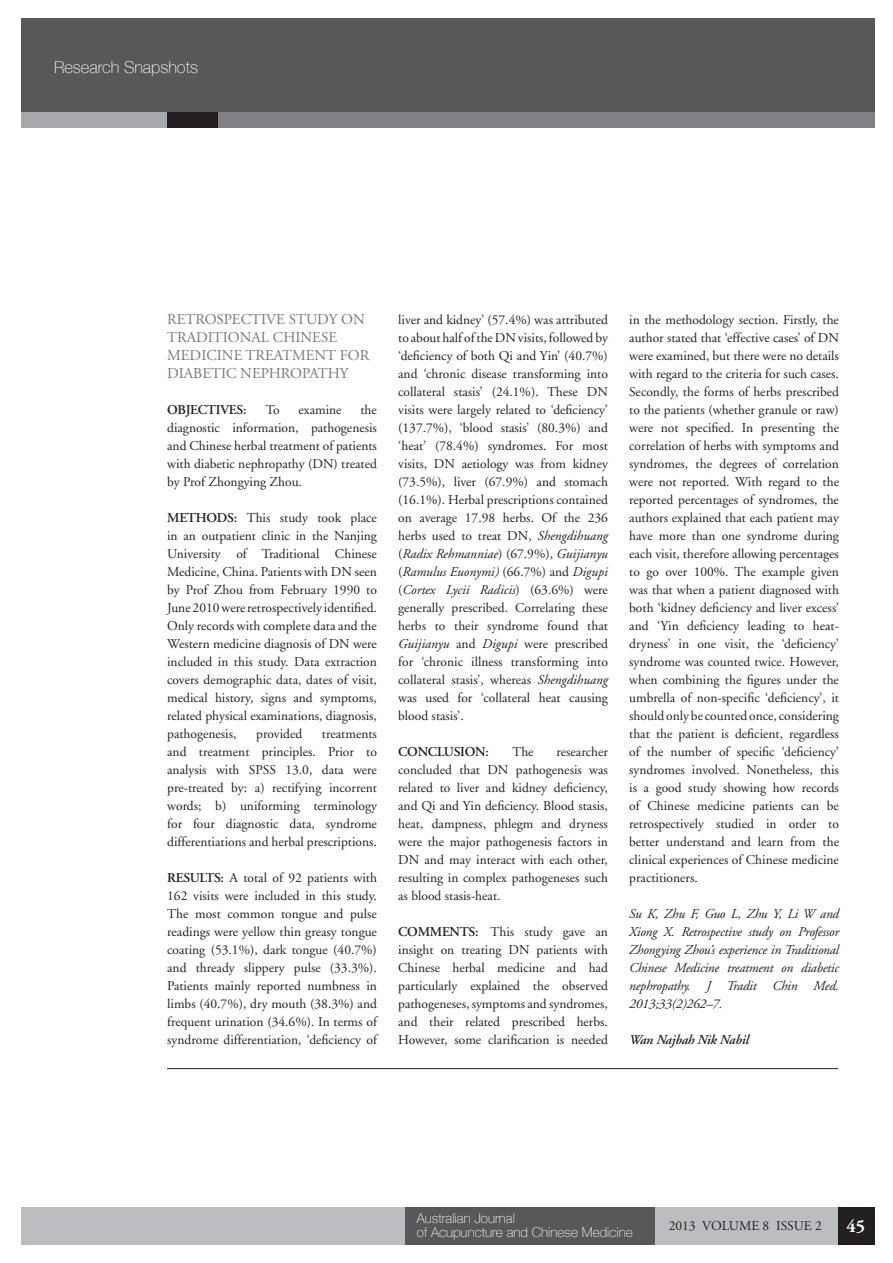
<style>
.page{position:relative;width:893px;height:1263px;background:#fff}
.page>*{position:absolute;margin:0;border:0;box-sizing:border-box;transform-origin:0 0}
.t1{font:700 18px "Adobe Garamond Pro";color:#fff}
.article_title_header{font:100 16.5px "Helvetica Neue";color:#fff}
.article_-_subhead{font:15px/18px "Adobe Garamond";color:#76787b}
.article_body{font:13.5px/18px "Adobe Garamond";color:#231f20;text-align:justify}
.article_body-2{font:italic 13.5px/18px "Adobe Garamond";letter-spacing:-.015em;color:#231f20;text-align:justify}
.footer_-_title{font:100 13.5px/13.5px "Helvetica Neue";color:#fff}
.article_body-3{font:600 13.5px "Adobe Garamond";letter-spacing:-.02em;color:#231f20}
.footer_-_volume__iss{font:13.5px "Adobe Garamond Pro";color:#231f20}
.article_body-4{font:italic 600 13.5px "Adobe Garamond";letter-spacing:-.015em;color:#231f20}
.s1{font-weight:600}
.s2{font-style:italic}
</style>
<div class="page">
<div style="left:21px;top:1207px;width:853px;height:37px;background:#bcbdc0"></div>
<div style="left:405px;top:1207px;width:250px;height:37px;background:#57585a"></div>
<div style="left:838px;top:1207px;width:36px;height:37px;background:#231f20"></div>
<div style="left:21px;top:18px;width:853px;height:103px;background:#57585a"></div>
<div style="left:21px;top:113px;width:853px;height:15px;background:#a8a9ad"></div>
<div style="left:167px;top:113px;width:707px;height:15px;background:#231f20"></div>
<div style="left:218px;top:113px;width:656px;height:15px;background:#808285"></div>
<hr style="left:167px;top:1068px;width:671px;height:1px;background:#231f20">
<p class="article_title_header" style="left:54px;top:58px;width:145px">Research Snapshots</p>
<p class="article_title_header" style="left:54px;top:58px;width:28px">Title</p>
<p class="article_-_subhead" style="left:167px;top:311px;width:204px">RETROSPECTIVE STUDY ON<br>TRADITIONAL CHINESE<br>MEDICINE TREATMENT FOR<br>DIABETIC NEPHROPATHY</p>
<p class="article_body-3" style="left:167px;top:402px;width:81px">OBJECTIVES:</p>
<p class="article_body" style="left:266px;top:401px;width:15px">To</p>
<p class="article_body" style="left:298px;top:401px;width:45px">examine</p>
<p class="article_body" style="left:167px;top:401px;width:211px;text-indent:193px">the diagnostic information, pathogenesis and Chinese herbal treatment of patients with diabetic nephropathy (DN) treated by Prof Zhongying Zhou.</p>
<p class="article_body" style="left:167px;top:509px;width:211px"><span class="s1">METHODS:</span> This study took place in an outpatient clinic in the Nanjing University of Traditional Chinese Medicine, China. Patients with DN seen by Prof Zhou from February 1990 to June 2010 were retrospectively identified.<br>Only records with complete data and the Western medicine diagnosis of DN were included in this study. Data extraction covers demographic data, dates of visit, medical history, signs and symptoms, related physical examinations, diagnosis, pathogenesis,</p>
<p class="article_body" style="left:256px;top:725px;width:47px">provided</p>
<p class="article_body" style="left:167px;top:725px;width:211px;text-indent:155px">treatments and treatment principles. Prior to analysis with SPSS 13.0, data were pre-treated by: a) rectifying incorrent words; b) uniforming terminology for four diagnostic data, syndrome differentiations and herbal prescriptions.</p>
<p class="article_body" style="left:167px;top:869px;width:211px"><span class="s1">RESULTS:</span> A total of 92 patients with 162 visits were included in this study.<br>The most common tongue and pulse readings were yellow thin greasy tongue coating (53.1%), dark tongue (40.7%) and thready slippery pulse (33.3%).<br>Patients mainly reported numbness in limbs (40.7%), dry mouth (38.3%) and frequent urination (34.6%). In terms of syndrome differentiation, ‘deficiency of</p>
<p class="article_body" style="left:398px;top:311px;width:211px">liver and kidney’ (57.4%) was attributed to about half of the DN visits, followed by ‘deficiency of both Qi and Yin’ (40.7%) and ‘chronic disease transforming into collateral stasis’ (24.1%). These DN visits were largely related to ‘deficiency’ (137.7%), ‘blood stasis’ (80.3%) and ‘heat’ (78.4%) syndromes. For most visits, DN aetiology was from kidney (73.5%), liver (67.9%) and stomach (16.1%). Herbal prescriptions contained on average 17.98 herbs. Of the 236 herbs used to treat DN, <span class="s2">Shengdihuang </span>(<span class="s2">Radix Rehmanniae</span>) (67.9%), <span class="s2">Guijianyu </span>(<span class="s2">Ramulus Euonymi)</span> (66.7%) and <span class="s2">Digupi </span>(<span class="s2">Cortex Lycii Radicis</span>) (63.6%) were generally prescribed. Correlating these herbs to their syndrome found that <span class="s2">Guijianyu</span> and <span class="s2">Digupi</span> were prescribed for ‘chronic illness transforming into collateral stasis’, whereas <span class="s2">Shengdihuang </span>was used for ‘collateral heat causing blood stasis’.</p>
<p class="article_body-3" style="left:398px;top:744px;width:92px">CONCLUSION:</p>
<p class="article_body" style="left:512px;top:743px;width:23px">The</p>
<p class="article_body" style="left:398px;top:743px;width:211px;text-indent:158px">researcher concluded that DN pathogenesis was related to liver and kidney deficiency, and Qi and Yin deficiency. Blood stasis, heat, dampness, phlegm and dryness were the major pathogenesis factors in DN and may interact with each other, resulting in complex pathogeneses such as blood stasis-heat.</p>
<p class="article_body" style="left:398px;top:923px;width:211px"><span class="s1">COMMENTS:</span> This study gave an insight on treating DN patients with Chinese herbal medicine and had particularly explained the observed pathogeneses, symptoms and syndromes, and their related prescribed herbs.<br>However, some clarification is needed</p>
<p class="article_body" style="left:629px;top:311px;width:211px">in the methodology section. Firstly, the author stated that ‘effective cases’ of DN were examined, but there were no details with regard to the criteria for such cases.<br>Secondly, the forms of herbs prescribed to the patients (whether granule or raw) were not specified. In presenting the correlation of herbs with symptoms and syndromes, the degrees of correlation were not reported. With regard to the reported percentages of syndromes, the authors explained that each patient may have more than one syndrome during each visit, therefore allowing percentages to go over 100%. The example given was that when a patient diagnosed with both ‘kidney deficiency and liver excess’ and ‘Yin deficiency leading to heat&shy;dryness’ in one visit, the ‘deficiency’ syndrome was counted twice. However, when combining the figures under the umbrella of non-specific ‘deficiency’, it should only be counted once, considering that the patient is deficient, regardless of the number of specific ‘deficiency’ syndromes involved. Nonetheless, this is a good study showing how records of Chinese medicine patients can be retrospectively studied in order to better understand and learn from the clinical experiences of Chinese medicine practitioners.</p>
<p class="article_body-2" style="left:629px;top:905px;width:211px">Su K, Zhu F, Guo L, Zhu Y, Li W and Xiong X. Retrospective study on Professor Zhongying Zhou’s experience in Traditional Chinese Medicine treatment on diabetic nephropathy. J Tradit Chin Med.<br>2013;33(2)262–7.</p>
<p class="article_body-4" style="left:629px;top:1032px;width:121px">Wan Najbah Nik Nabil</p>
<p class="footer_-_title" style="left:417px;top:1211px;width:217px">Australian Journal<br>of Acupuncture and Chinese Medicine</p>
<p class="t1" style="left:846px;top:1216px;width:20px">45</p>
<p class="footer_-_volume__iss" style="left:669px;top:1217px;width:155px">2013 VOLUME 8 ISSUE 2</p>
</div>
